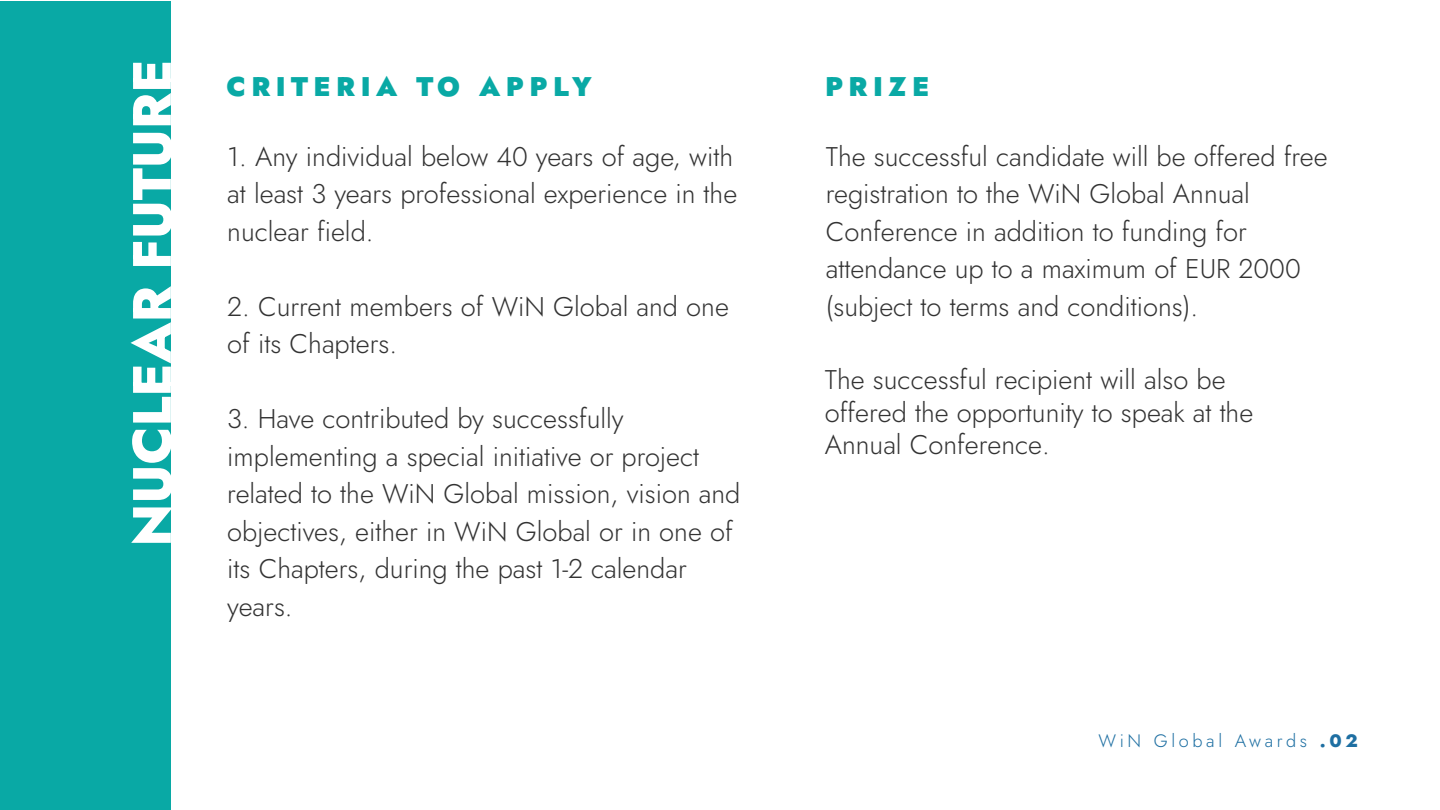
<style>
.page{position:relative;width:1440px;height:810px;background:#fff}
.page>*{position:absolute;margin:0;border:0;box-sizing:border-box;transform-origin:0 0}
.t1{font:800 54px "Jost";color:#fff}
.t2{font:300 27px/37.5px "Jost";color:#333}
.t3{font:900 27px "Jost";letter-spacing:.2em;color:#09a9a5}
.t4{font:300 18px "Jost";letter-spacing:.2em;color:#1e6fa2}
.s1{font-weight:800}
</style>
<div class="page">
<div style="left:1px;top:2px;width:170px;height:808px;background:#09a9a5"></div>
<h1 class="t1" style="left:115px;top:547px;width:489px;rotate:-90deg">NUCLEAR FUTURE</h1>
<p class="t3" style="left:227px;top:68px;width:367px">CRITERIA TO APPLY</p>
<p class="t2" style="left:227px;top:138px;width:511px">1. Any individual below 40 years of age, with at least 3 years professional experience in the nuclear field.</p>
<p class="t2" style="left:227px;top:288px;width:503px">2. Current members of WiN Global and one of its Chapters.</p>
<p class="t2" style="left:227px;top:400px;width:515px">3. Have contributed by successfully implementing a special initiative or project related to the WiN Global mission, vision and objectives, either in WiN Global or in one of its Chapters, during the past 1-2 calendar years.</p>
<p class="t3" style="left:825px;top:68px;width:106px">PRIZE</p>
<p class="t2" style="left:826px;top:138px;width:503px">The successful candidate will be offered free registration to the WiN Global Annual Conference in addition to funding for attendance up to a maximum of EUR 2000 (subject to terms and conditions).</p>
<p class="t2" style="left:825px;top:364px;width:430px;line-height:32.4px">The successful recipient will also be offered the opportunity to speak at the<br>Annual Conference.</p>
<p class="t4" style="left:1098px;top:728px;width:261px">WiN Global Awards <span class="s1">.02</span></p>
</div>
